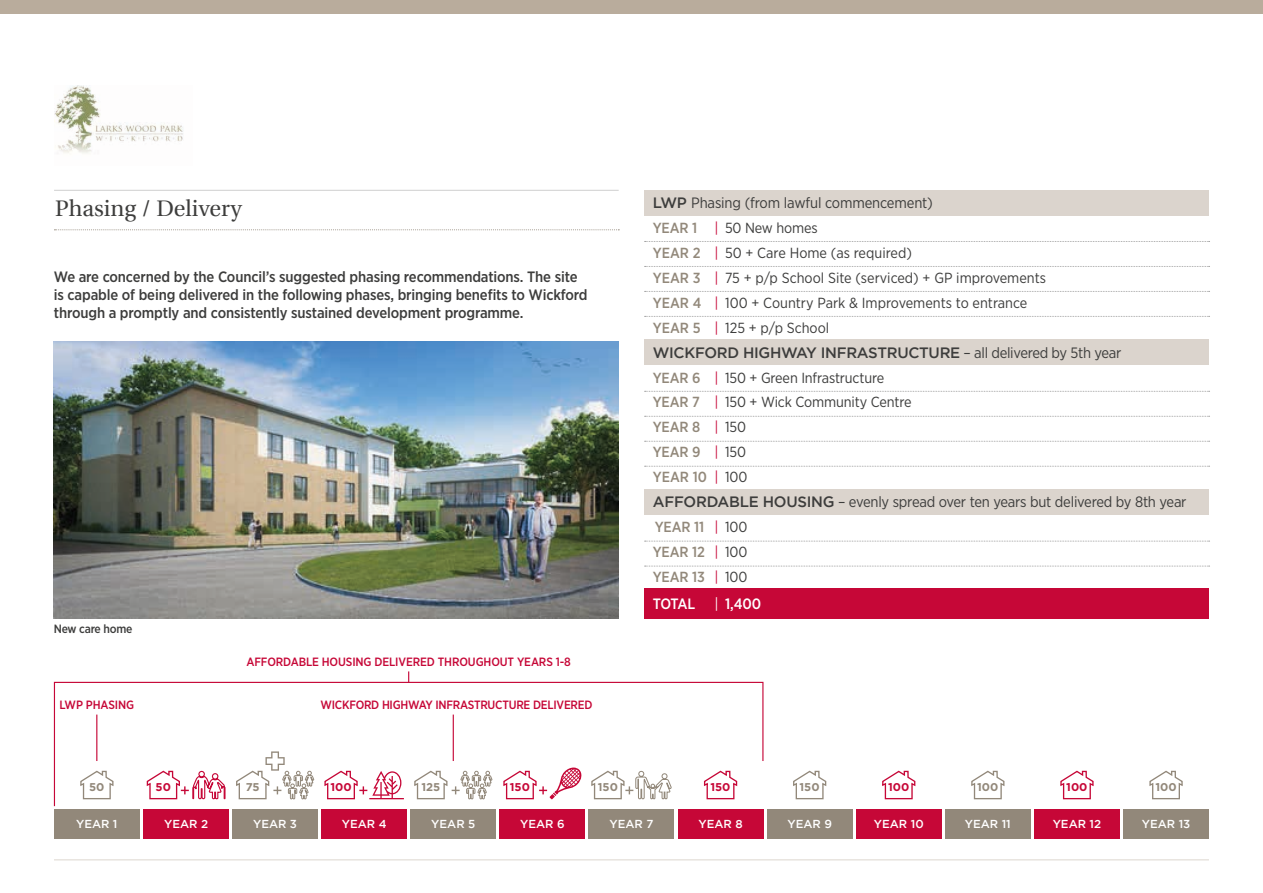
<style>
.page{position:relative;width:1263px;height:893px;background:#fff}
.page>*{position:absolute;margin:0;border:0;box-sizing:border-box;transform-origin:0 0}
.t1{font:22.5px "Utopia";color:#3d3d3c}
.t2{font:500 15px/18px "Gotham Narrow";letter-spacing:-.01em;color:#3d3d3c}
.t3{font:15px "Gotham Narrow";letter-spacing:-.015em;color:#3d3d3c}
.t4{font:500 15px "Gotham";letter-spacing:-.02em;color:#3d3d3c}
.t5{font:500 15px "Gotham Narrow";letter-spacing:-.025em;color:#fff}
.t6{font:14.7px/24.9px "Gotham Narrow";color:#3d3d3c}
.t7{font:500 14.7px/24.9px "Gotham Narrow";letter-spacing:-.01em;color:#92887a;text-align:justify}
.t8{font:500 12px "Gotham Narrow";letter-spacing:-.01em;color:#c60737}
.t9{font:500 12px "Gotham Narrow";letter-spacing:-.02em;color:#3d3d3c}
.t10{font:500 11.55px "Gotham";color:#fff}
.t11{font:700 11.25px "Gotham";color:#92887a}
.t12{font:700 11.25px "Gotham";color:#c60737}
.s1{font-family:"Gotham";font-weight:500}
.s2{font-weight:500;color:#92887a}
.s3{color:#c60737}
.s4{font-family:"Gotham Narrow";font-weight:400}
.s5{font-weight:400;color:#c60737}
.s6{font-weight:400;color:#3d3d3c}
.s7{font-weight:400}
</style>
<div class="page">
<div style="left:644px;top:190px;width:565px;height:25px;background:#dbd4cd"></div>
<div style="left:644px;top:339px;width:565px;height:26px;background:#dbd4cd"></div>
<div style="left:644px;top:489px;width:565px;height:25px;background:#dbd4cd"></div>
<div style="left:644px;top:588px;width:565px;height:31px;background:#c60737"></div>
<div style="left:0;top:0;width:1263px;height:13px;background:#b9ac9c"></div>
<hr style="left:54px;top:859px;width:1155px;height:1px;background:#b9ac9c">
<hr style="left:54px;top:190px;width:565px;height:1px;background:#9d9d9d">
<svg style="left:54px;top:229px;width:565px;height:1px"></svg>
<svg style="left:645px;top:241px;width:564px;height:1px"></svg>
<svg style="left:645px;top:266px;width:564px;height:1px"></svg>
<svg style="left:645px;top:291px;width:564px;height:1px"></svg>
<svg style="left:645px;top:316px;width:564px;height:1px"></svg>
<svg style="left:645px;top:391px;width:564px;height:1px"></svg>
<svg style="left:645px;top:416px;width:564px;height:1px"></svg>
<svg style="left:645px;top:441px;width:564px;height:1px"></svg>
<svg style="left:645px;top:466px;width:564px;height:1px"></svg>
<svg style="left:645px;top:541px;width:564px;height:1px"></svg>
<svg style="left:645px;top:566px;width:564px;height:1px"></svg>
<img style="left:54px;top:85px;width:129px;height:69px">
<div style="left:54px;top:810px;width:86px;height:29px;background:#92887a"></div>
<div style="left:143px;top:810px;width:86px;height:29px;background:#c60737"></div>
<div style="left:232px;top:810px;width:86px;height:29px;background:#92887a"></div>
<div style="left:321px;top:810px;width:86px;height:29px;background:#c60737"></div>
<div style="left:410px;top:810px;width:86px;height:29px;background:#92887a"></div>
<div style="left:499px;top:810px;width:86px;height:29px;background:#c60737"></div>
<div style="left:588px;top:810px;width:86px;height:29px;background:#92887a"></div>
<div style="left:678px;top:810px;width:85px;height:29px;background:#c60737"></div>
<div style="left:767px;top:810px;width:85px;height:29px;background:#92887a"></div>
<div style="left:856px;top:810px;width:86px;height:29px;background:#c60737"></div>
<div style="left:1034px;top:810px;width:86px;height:29px;background:#c60737"></div>
<svg style="left:53px;top:681px;width:711px;height:126px"></svg>
<div style="left:945px;top:810px;width:86px;height:29px;background:#92887a"></div>
<div style="left:1123px;top:810px;width:86px;height:29px;background:#92887a"></div>
<svg style="left:80px;top:771px;width:33px;height:28px"></svg>
<svg style="left:147px;top:771px;width:79px;height:28px"></svg>
<svg style="left:324px;top:771px;width:80px;height:28px"></svg>
<svg style="left:236px;top:751px;width:78px;height:48px"></svg>
<svg style="left:414px;top:771px;width:78px;height:28px"></svg>
<svg style="left:591px;top:771px;width:81px;height:28px"></svg>
<svg style="left:704px;top:771px;width:33px;height:28px"></svg>
<svg style="left:793px;top:771px;width:33px;height:28px"></svg>
<svg style="left:971px;top:771px;width:33px;height:28px"></svg>
<svg style="left:1149px;top:771px;width:34px;height:28px"></svg>
<svg style="left:882px;top:771px;width:33px;height:28px"></svg>
<svg style="left:1060px;top:771px;width:33px;height:28px"></svg>
<svg style="left:503px;top:767px;width:78px;height:32px"></svg>
<img style="left:54px;top:342px;width:565px;height:277px">
<h1 class="t1" style="left:55px;top:196px;width:188px">Phasing / Delivery</h1>
<p class="t2" style="left:54px;top:268px;width:535px">We are concerned by the Council’s suggested phasing recommendations. The site is capable of being delivered in the following phases, bringing benefits to Wickford through a promptly and consistently sustained development programme.</p>
<p class="t9" style="left:54px;top:622px;width:80px">New care home</p>
<p class="t8" style="left:246px;top:654px;width:326px">AFFORDABLE HOUSING DELIVERED THROUGHOUT YEARS 1-8</p>
<p class="t8" style="left:59px;top:697px;width:76px">LWP PHASING</p>
<p class="t8" style="left:320px;top:697px;width:273px">WICKFORD HIGHWAY INFRASTRUCTURE DELIVERED</p>
<p class="t3" style="left:653px;top:193px;width:282px"><span class="s1">LWP</span> Phasing (from lawful commencement)</p>
<p class="t6" style="left:653px;top:215px;width:395px"><span class="s2">YEAR 1</span> <span class="s3">|</span> 50 New homes<br><span class="s2">YEAR 2</span> <span class="s3">|</span> 50 + Care Home (as required)<br><span class="s2">YEAR 3</span> <span class="s3">|</span> 75 + p/p School Site (serviced) + GP improvements <span class="s2">YEAR 4</span> <span class="s3">|</span> 100 + Country Park &amp; Improvements to entrance <span class="s2">YEAR 5</span> <span class="s3">|</span> 125 + p/p School</p>
<p class="t4" style="left:653px;top:344px;width:470px">WICKFORD HIGHWAY INFRASTRUCTURE <span class="s4">– all delivered by 5th year</span></p>
<p class="t6" style="left:653px;top:365px;width:260px"><span class="s2">YEAR 6</span> <span class="s3">|</span> 150 + Green Infrastructure<br><span class="s2">YEAR 7</span> <span class="s3">|</span> 150 + Wick Community Centre<br><span class="s2">YEAR 8</span> <span class="s3">|</span> 150<br><span class="s2">YEAR 9</span> <span class="s3">|</span> 150<br><span class="s2">YEAR 10</span> <span class="s3">|</span> 100</p>
<p class="t3" style="left:653px;top:493px;width:535px"><span class="s1">AFFORDABLE HOUSING</span> – evenly spread over ten years but delivered by 8th year</p>
<p class="t7" style="left:653px;top:514px;width:96px">YEAR 11 <span class="s5">|</span> <span class="s6">100<br></span>YEAR 12 <span class="s5">|</span> <span class="s6">100<br></span>YEAR 13 <span class="s5">|</span> <span class="s6">100</span></p>
<p class="t5" style="left:653px;top:594px;width:44px">TOTAL</p>
<p class="t5" style="left:714px;top:594px;width:48px"><span class="s7">|</span> 1,400</p>
<p class="t11" style="left:89px;top:780px;width:17px">50</p>
<p class="t12" style="left:156px;top:780px;width:17px">50</p>
<p class="t11" style="left:246px;top:780px;width:15px">75</p>
<p class="t12" style="left:330px;top:780px;width:23px">100</p>
<p class="t11" style="left:421px;top:780px;width:20px">125</p>
<p class="t12" style="left:510px;top:780px;width:22px">150</p>
<p class="t11" style="left:598px;top:780px;width:22px">150</p>
<p class="t12" style="left:710px;top:780px;width:22px">150</p>
<p class="t11" style="left:799px;top:780px;width:22px">150</p>
<p class="t12" style="left:888px;top:780px;width:23px">100</p>
<p class="t11" style="left:977px;top:780px;width:23px">100</p>
<p class="t12" style="left:1066px;top:780px;width:23px">100</p>
<p class="t11" style="left:1155px;top:780px;width:23px">100</p>
<p class="t10" style="left:76px;top:818px;width:43px">YEAR 1</p>
<p class="t10" style="left:164px;top:818px;width:45px">YEAR 2</p>
<p class="t10" style="left:253px;top:818px;width:46px">YEAR 3</p>
<p class="t10" style="left:342px;top:818px;width:46px">YEAR 4</p>
<p class="t10" style="left:431px;top:818px;width:46px">YEAR 5</p>
<p class="t10" style="left:520px;top:818px;width:46px">YEAR 6</p>
<p class="t10" style="left:609px;top:818px;width:45px">YEAR 7</p>
<p class="t10" style="left:698px;top:818px;width:46px">YEAR 8</p>
<p class="t10" style="left:787px;top:818px;width:46px">YEAR 9</p>
<p class="t10" style="left:874px;top:818px;width:51px">YEAR 10</p>
<p class="t10" style="left:965px;top:818px;width:48px">YEAR 11</p>
<p class="t10" style="left:1053px;top:818px;width:50px">YEAR 12</p>
<p class="t10" style="left:1142px;top:818px;width:50px">YEAR 13</p>
</div>
